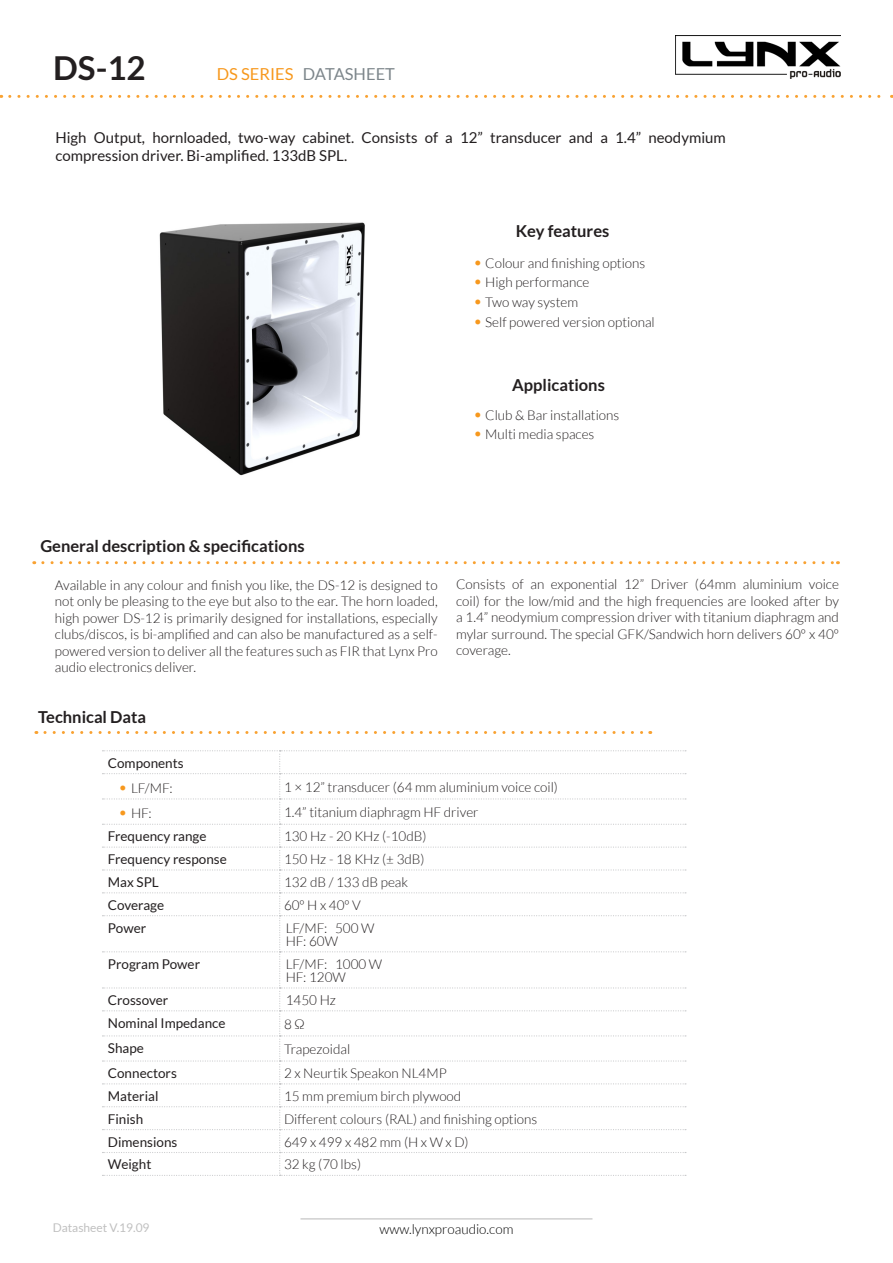
<style>
.page{position:relative;width:893px;height:1263px;background:#fff}
.page>*{position:absolute;margin:0;border:0;box-sizing:border-box;transform-origin:0 0}
.t1{font:700 33px "Lato";color:#231f20}
.t2{font:700 16.5px "Lato";color:#231f20}
.t3{font:16.5px "Lato";color:#7d868b}
.t4{font:15px/18px "Lato";color:#231f20}
.Estilo_de_párrafo_4{font:300 13.95px "Lato";color:#231f20}
.Estilo_de_párrafo_4-2{font:300 13.5px/16.5px "Lato";color:#231f20;text-align:justify}
.t5{font:13.5px "Lato";color:#231f20}
.t6{font:300 13.5px "Lato";color:#000}
.t7{font:12px "Lato";color:#c0c0c0}
.s1{color:#f7981d}
.s2{font-size:16.5px;color:#f7981d}
</style>
<div class="page">
<img style="left:675px;top:35px;width:165px;height:44px">
<hr style="left:300px;top:1218px;width:292px;height:1px;background:#c0c0c0">
<img style="left:159px;top:222px;width:206px;height:254px">
<svg style="left:43px;top:561px;width:795px;height:3px"></svg>
<svg style="left:10px;top:95px;width:882px;height:3px"></svg>
<svg style="left:45px;top:731px;width:606px;height:3px"></svg>
<svg style="left:102px;top:750px;width:584px;height:426px"></svg>
<p class="t1" style="left:53px;top:50px;width:94px">DS-12</p>
<p class="t3" style="left:217px;top:65px;width:180px"><span class="s1">DS SERIES</span> DATASHEET</p>
<p class="t4" style="left:55px;top:129px;width:672px">High Output, hornloaded, two-way cabinet. Consists of a 12” transducer and a 1.4” neodymium compression driver. Bi-amplified. 133dB SPL.</p>
<p class="t2" style="left:516px;top:222px;width:95px">Key features</p>
<p class="Estilo_de_párrafo_4-2" style="left:473px;top:254px;width:174px"><span class="s2">•</span> Colour and finishing options</p>
<p class="Estilo_de_párrafo_4-2" style="left:473px;top:274px;width:118px"><span class="s2">•</span> High performance</p>
<p class="Estilo_de_párrafo_4-2" style="left:473px;top:294px;width:107px"><span class="s2">•</span> Two way system</p>
<p class="Estilo_de_párrafo_4-2" style="left:473px;top:314px;width:183px"><span class="s2">•</span> Self powered version optional</p>
<p class="t2" style="left:512px;top:376px;width:94px">Applications</p>
<p class="Estilo_de_párrafo_4-2" style="left:473px;top:406px;width:148px"><span class="s2">•</span> Club &amp; Bar installations</p>
<p class="Estilo_de_párrafo_4-2" style="left:473px;top:426px;width:123px"><span class="s2">•</span> Multi media spaces</p>
<p class="t2" style="left:40px;top:537px;width:266px">General description &amp; specifications</p>
<p class="Estilo_de_párrafo_4-2" style="left:55px;top:577px;width:384px">Available in any colour and finish you like, the DS-12 is designed to not only be pleasing to the eye but also to the ear. The horn loaded, high power DS-12 is primarily designed for installations, especially clubs/discos, is bi-amplified and can also be manufactured as a self&shy;powered version to deliver all the features such as FIR that Lynx Pro audio electronics deliver.</p>
<p class="Estilo_de_párrafo_4-2" style="left:456px;top:576px;width:384px">Consists of an exponential 12” Driver (64mm aluminium voice coil) for the low/mid and the high frequencies are looked after by a 1.4” neodymium compression driver with titanium diaphragm and mylar surround. The special GFK/Sandwich horn delivers 60º x 40º coverage.</p>
<p class="t2" style="left:38px;top:708px;width:110px">Technical Data</p>
<p class="t5" style="left:108px;top:755px;width:77px">Components</p>
<p class="Estilo_de_párrafo_4-2" style="left:118px;top:780px;width:56px"><span class="s2">•</span> LF/MF:</p>
<p class="Estilo_de_párrafo_4-2" style="left:284px;top:779px;width:275px">1 × 12” transducer (64 mm aluminium voice coil)</p>
<p class="Estilo_de_párrafo_4-2" style="left:118px;top:805px;width:35px"><span class="s2">•</span> HF:</p>
<p class="Estilo_de_párrafo_4-2" style="left:284px;top:804px;width:196px">1.4” titanium diaphragm HF driver</p>
<p class="t5" style="left:108px;top:829px;width:100px">Frequency range</p>
<p class="Estilo_de_párrafo_4-2" style="left:284px;top:828px;width:144px">130 Hz - 20 KHz (-10dB)</p>
<p class="t5" style="left:108px;top:851px;width:120px">Frequency response</p>
<p class="Estilo_de_párrafo_4-2" style="left:284px;top:851px;width:142px">150 Hz - 18 KHz (± 3dB)</p>
<p class="t5" style="left:108px;top:874px;width:53px">Max SPL</p>
<p class="Estilo_de_párrafo_4-2" style="left:284px;top:874px;width:126px">132 dB / 133 dB peak</p>
<p class="t5" style="left:108px;top:897px;width:58px">Coverage</p>
<p class="Estilo_de_párrafo_4-2" style="left:284px;top:897px;width:78px">60º H x 40º V</p>
<p class="t5" style="left:108px;top:920px;width:40px">Power</p>
<p class="Estilo_de_párrafo_4-2" style="left:286px;top:919px;width:90px">LF/MF: 500 W</p>
<p class="Estilo_de_párrafo_4-2" style="left:286px;top:933px;width:54px">HF: 60W</p>
<p class="t5" style="left:108px;top:956px;width:94px">Program Power</p>
<p class="Estilo_de_párrafo_4-2" style="left:286px;top:956px;width:98px">LF/MF: 1000 W</p>
<p class="Estilo_de_párrafo_4-2" style="left:286px;top:969px;width:62px">HF: 120W</p>
<p class="t5" style="left:108px;top:992px;width:62px">Crossover</p>
<p class="Estilo_de_párrafo_4" style="left:286px;top:992px;width:52px">1450 Hz</p>
<p class="t5" style="left:108px;top:1015px;width:119px">Nominal Impedance</p>
<p class="Estilo_de_párrafo_4-2" style="left:284px;top:1016px;width:22px">8 Ω</p>
<p class="t5" style="left:108px;top:1040px;width:38px">Shape</p>
<p class="Estilo_de_párrafo_4-2" style="left:284px;top:1041px;width:68px">Trapezoidal</p>
<p class="t5" style="left:108px;top:1065px;width:70px">Connectors</p>
<p class="Estilo_de_párrafo_4-2" style="left:284px;top:1065px;width:164px">2 x Neurtik Speakon NL4MP</p>
<p class="t5" style="left:108px;top:1088px;width:52px">Material</p>
<p class="Estilo_de_párrafo_4-2" style="left:284px;top:1088px;width:179px">15 mm premium birch plywood</p>
<p class="t5" style="left:108px;top:1111px;width:37px">Finish</p>
<p class="Estilo_de_párrafo_4-2" style="left:284px;top:1110px;width:255px">Different colours (RAL) and finishing options</p>
<p class="t5" style="left:108px;top:1134px;width:71px">Dimensions</p>
<p class="Estilo_de_párrafo_4-2" style="left:284px;top:1133px;width:186px">649 x 499 x 482 mm (H x W x D)</p>
<p class="t5" style="left:108px;top:1157px;width:45px">Weight</p>
<p class="Estilo_de_párrafo_4-2" style="left:284px;top:1156px;width:79px">32 kg (70 lbs)</p>
<p class="t7" style="left:53px;top:1221px;width:98px">Datasheet V.19.09</p>
<p class="t6" style="left:379px;top:1221px;width:135px">www.lynxproaudio.com</p>
</div>
